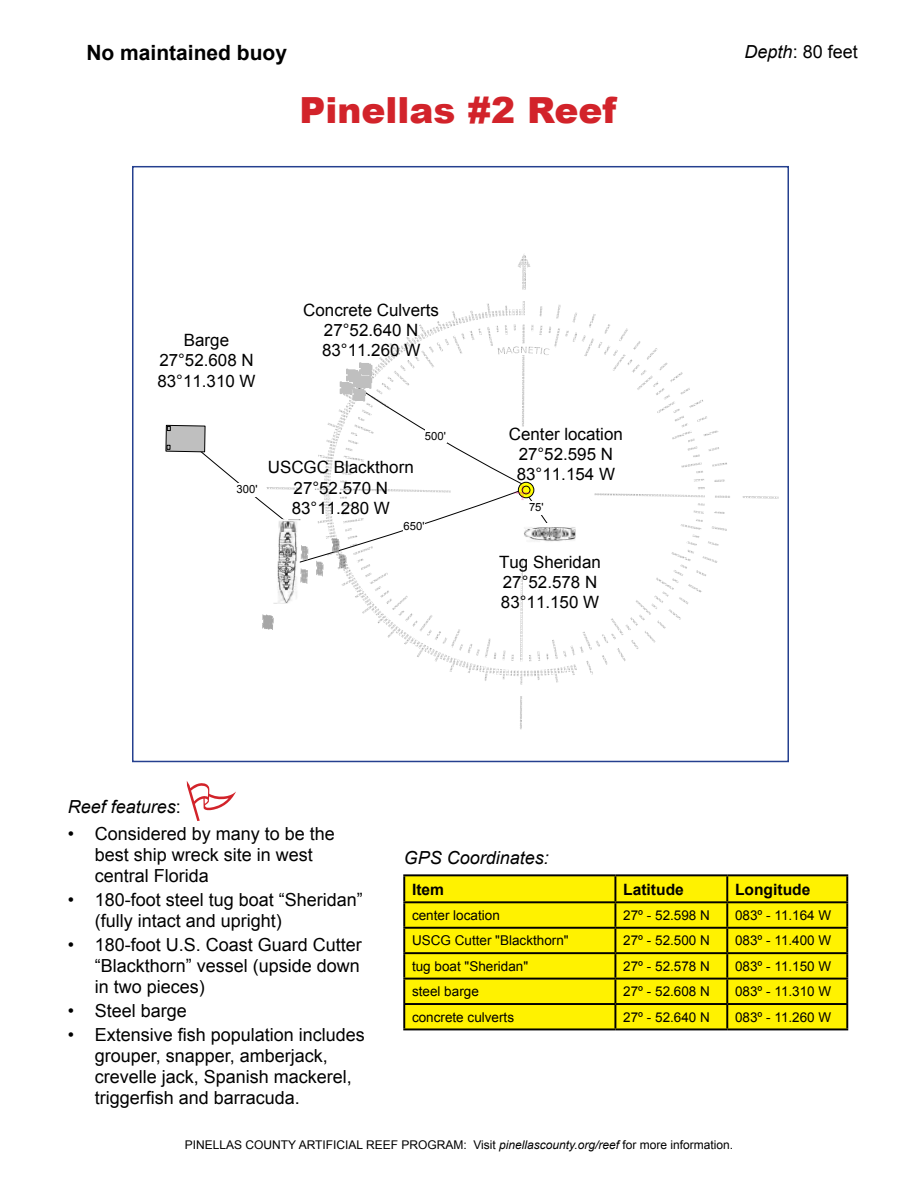
<style>
.page{position:relative;width:918px;height:1188px;background:#fff}
.page>*{position:absolute;margin:0;border:0;box-sizing:border-box;transform-origin:0 0}
.t1{font:900 36px "Arial";color:#d2232a}
.t2{font:700 21px "Arial";color:#000}
.t3{font:18px/21px "Arial";color:#000}
.t4{font:italic 18px "Arial";color:#000}
.t5{font:16.95px/20.4px "Arial";color:#000;text-align:center}
.t6{font:700 15.6px "Arial";color:#000}
.t7{font:13.5px "Arial";color:#000}
.t8{font:12px "Arial";color:#000}
.t9{font:11.25px "Arial";letter-spacing:.005em;color:#000}
.s1{font-style:italic}
.s2{font-style:normal}
</style>
<div class="page">
<img style="left:437px;top:301px;width:159px;height:23px">
<img style="left:551px;top:324px;width:154px;height:245px">
<svg style="left:743px;top:496px;width:36px;height:3px"></svg>
<svg style="left:518px;top:254px;width:13px;height:36px"></svg>
<img style="left:524px;top:288px;width:10px;height:36px">
<img style="left:635px;top:324px;width:12px;height:69px">
<img style="left:624px;top:329px;width:11px;height:82px">
<img style="left:714px;top:430px;width:5px;height:20px">
<img style="left:694px;top:402px;width:15px;height:67px">
<img style="left:717px;top:511px;width:10px;height:35px">
<img style="left:679px;top:584px;width:14px;height:36px">
<img style="left:513px;top:670px;width:9px;height:60px">
<svg style="left:166px;top:324px;width:385px;height:338px"></svg>
<div style="left:405px;top:876px;width:441px;height:152px;background:#fff200"></div>
<hr style="left:403px;top:874px;width:212px;height:2px;background:#000">
<hr style="left:403px;top:876px;width:2px;height:25px;background:#000">
<hr style="left:615px;top:874px;width:112px;height:2px;background:#000">
<hr style="left:614px;top:876px;width:2px;height:25px;background:#000">
<hr style="left:727px;top:874px;width:121px;height:2px;background:#000">
<hr style="left:726px;top:876px;width:2px;height:25px;background:#000">
<hr style="left:846px;top:876px;width:2px;height:25px;background:#000">
<hr style="left:403px;top:901px;width:212px;height:2px;background:#000">
<hr style="left:403px;top:903px;width:2px;height:24px;background:#000">
<hr style="left:615px;top:901px;width:112px;height:2px;background:#000">
<hr style="left:614px;top:903px;width:2px;height:24px;background:#000">
<hr style="left:727px;top:901px;width:121px;height:2px;background:#000">
<hr style="left:726px;top:903px;width:2px;height:24px;background:#000">
<hr style="left:846px;top:903px;width:2px;height:24px;background:#000">
<hr style="left:403px;top:927px;width:212px;height:2px;background:#000">
<hr style="left:403px;top:929px;width:2px;height:23px;background:#000">
<hr style="left:615px;top:927px;width:112px;height:2px;background:#000">
<hr style="left:614px;top:929px;width:2px;height:23px;background:#000">
<hr style="left:727px;top:927px;width:121px;height:2px;background:#000">
<hr style="left:726px;top:929px;width:2px;height:23px;background:#000">
<hr style="left:846px;top:929px;width:2px;height:23px;background:#000">
<hr style="left:403px;top:952px;width:212px;height:2px;background:#000">
<hr style="left:403px;top:954px;width:2px;height:24px;background:#000">
<hr style="left:615px;top:952px;width:112px;height:2px;background:#000">
<hr style="left:614px;top:954px;width:2px;height:24px;background:#000">
<hr style="left:727px;top:952px;width:121px;height:2px;background:#000">
<hr style="left:726px;top:954px;width:2px;height:24px;background:#000">
<hr style="left:846px;top:954px;width:2px;height:24px;background:#000">
<hr style="left:403px;top:978px;width:212px;height:2px;background:#000">
<hr style="left:403px;top:980px;width:2px;height:23px;background:#000">
<hr style="left:615px;top:978px;width:112px;height:2px;background:#000">
<hr style="left:614px;top:980px;width:2px;height:23px;background:#000">
<hr style="left:727px;top:978px;width:121px;height:2px;background:#000">
<hr style="left:726px;top:980px;width:2px;height:23px;background:#000">
<hr style="left:846px;top:980px;width:2px;height:23px;background:#000">
<hr style="left:403px;top:1003px;width:212px;height:2px;background:#000">
<hr style="left:403px;top:1005px;width:2px;height:23px;background:#000">
<hr style="left:615px;top:1003px;width:112px;height:2px;background:#000">
<hr style="left:614px;top:1005px;width:2px;height:23px;background:#000">
<hr style="left:727px;top:1003px;width:121px;height:2px;background:#000">
<hr style="left:726px;top:1005px;width:2px;height:23px;background:#000">
<hr style="left:846px;top:1005px;width:2px;height:23px;background:#000">
<hr style="left:403px;top:1028px;width:212px;height:2px;background:#000">
<hr style="left:615px;top:1028px;width:112px;height:2px;background:#000">
<hr style="left:727px;top:1028px;width:121px;height:2px;background:#000">
<p class="t2" style="left:86px;top:38px;width:202px">No maintained buoy</p>
<h1 class="t1" style="left:299px;top:84px;width:318px">Pinellas #2 Reef</h1>
<p class="t5" style="left:157px;top:330px;width:100px">Barge<br>27°52.608 N<br>83°11.310 W</p>
<p class="t5" style="left:303px;top:300px;width:137px">Concrete Culverts<br>27°52.640 N<br>83°11.260 W</p>
<p class="t9" style="left:237px;top:482px;width:23px">300'</p>
<p class="t5" style="left:268px;top:457px;width:148px">USCGC Blackthorn<br>27°52.570 N<br>83°11.280 W</p>
<p class="t9" style="left:425px;top:428px;width:23px">500'</p>
<p class="t9" style="left:404px;top:519px;width:23px">650'</p>
<p class="t5" style="left:509px;top:424px;width:116px">Center location<br>27°52.595 N<br>83°11.154 W</p>
<p class="t9" style="left:529px;top:500px;width:16px">75'</p>
<p class="t5" style="left:499px;top:552px;width:103px;text-align:left">tug Sheridan<br>27°52.578 N<br>83°11.150 W</p>
<p class="t3" style="left:745px;top:41px;width:115px"><span class="s1">Depth</span>: 80 feet</p>
<p class="t4" style="left:68px;top:795px;width:115px">Reef features<span class="s2">:</span></p>
<p class="t3" style="left:95px;top:823px;width:242px;text-indent:-27px">• Considered by many to be the best ship wreck site in west central Florida</p>
<p class="t3" style="left:95px;top:889px;width:270px;text-indent:-27px">• 180-foot steel tug boat “Sheridan” (fully intact and upright)</p>
<p class="t3" style="left:95px;top:934px;width:269px;text-indent:-27px">• 180-foot U.S. Coast Guard Cutter “Blackthorn” vessel (upside down in two pieces)</p>
<p class="t3" style="left:68px;top:1000px;width:121px">• Steel barge</p>
<p class="t3" style="left:95px;top:1024px;width:272px;text-indent:-27px">• Extensive fish population includes grouper, snapper, amberjack, crevelle jack, Spanish mackerel, triggerfish and barracuda.</p>
<p class="t4" style="left:404px;top:846px;width:147px">GPS Coordinates:</p>
<p class="t6" style="left:412px;top:879px;width:34px">Item</p>
<p class="t6" style="left:623px;top:879px;width:62px">Latitude</p>
<p class="t6" style="left:735px;top:879px;width:77px">Longitude</p>
<p class="t7" style="left:412px;top:906px;width:89px">center location</p>
<p class="t7" style="left:623px;top:906px;width:88px">27º - 52.598 N</p>
<p class="t7" style="left:735px;top:906px;width:98px">083º - 11.164 W</p>
<p class="t7" style="left:412px;top:932px;width:158px">USCG Cutter "Blackthorn"</p>
<p class="t7" style="left:623px;top:932px;width:88px">27º - 52.500 N</p>
<p class="t7" style="left:735px;top:932px;width:98px">083º - 11.400 W</p>
<p class="t7" style="left:412px;top:957px;width:118px">tug boat "Sheridan"</p>
<p class="t7" style="left:623px;top:957px;width:88px">27º - 52.578 N</p>
<p class="t7" style="left:735px;top:957px;width:98px">083º - 11.150 W</p>
<p class="t7" style="left:412px;top:983px;width:68px">steel barge</p>
<p class="t7" style="left:623px;top:983px;width:88px">27º - 52.608 N</p>
<p class="t7" style="left:735px;top:983px;width:98px">083º - 11.310 W</p>
<p class="t7" style="left:412px;top:1008px;width:104px">concrete culverts</p>
<p class="t7" style="left:623px;top:1008px;width:88px">27º - 52.640 N</p>
<p class="t7" style="left:735px;top:1008px;width:98px">083º - 11.260 W</p>
<p class="t8" style="left:185px;top:1137px;width:550px">pin ellas county artif ic ial reef prog ram: Visit <span class="s1">pinellascounty.org/reef</span> for more information.</p>
</div>
